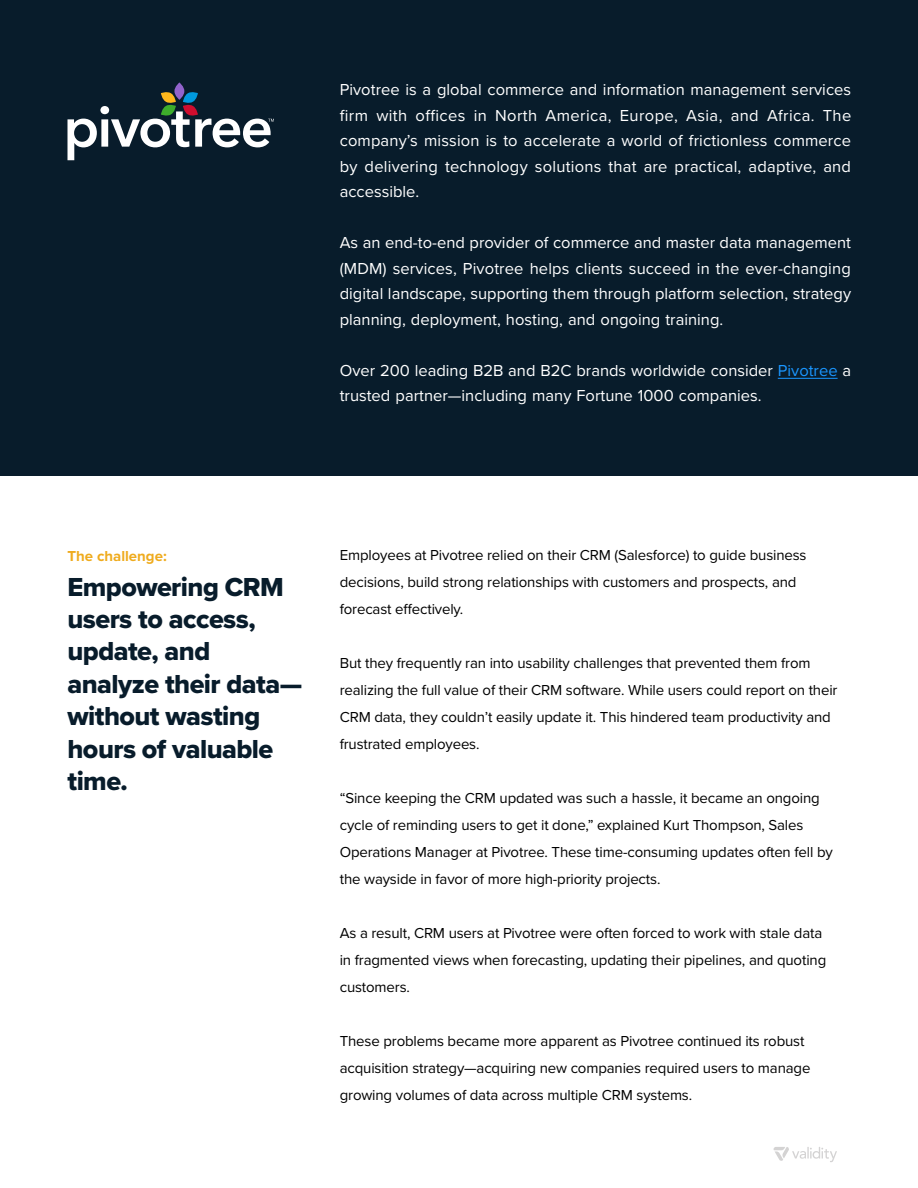
<style>
.page{position:relative;width:918px;height:1188px;background:#fff}
.page>*{position:absolute;margin:0;border:0;box-sizing:border-box;transform-origin:0 0}
.t1{font:27px/32.4px "Proxima Nova Extrabld";letter-spacing:-.02em;color:#081c2b}
.t2{font:16.5px/25.5px "Proxima Nova";color:#fff;text-align:justify}
.t3{font:15px/27px "Proxima Nova";letter-spacing:-.01em;color:#000}
.t4{font:700 15px "Proxima Nova";color:#efab1d}
.s1{color:#1a96ff}
</style>
<div class="page">
<svg style="left:774px;top:1147px;width:63px;height:15px"></svg>
<div style="left:0;top:0;width:918px;height:475px;background:#081c2b"></div>
<hr style="left:778px;top:378px;width:60px;height:1px;background:#1a96ff">
<svg style="left:174px;top:82px;width:10px;height:18px"></svg>
<svg style="left:68px;top:91px;width:206px;height:69px"></svg>
<p class="t2" style="left:340px;top:76px;width:513px">Pivotree is a global commerce and information management services firm with offices in North America, Europe, Asia, and Africa. The company’s mission is to accelerate a world of frictionless commerce by delivering technology solutions that are practical, adaptive, and accessible.</p>
<p class="t2" style="left:340px;top:229px;width:513px">As an end-to-end provider of commerce and master data management (MDM) services, Pivotree helps clients succeed in the ever-changing digital landscape, supporting them through platform selection, strategy planning, deployment, hosting, and ongoing training.</p>
<p class="t2" style="left:340px;top:357px;width:513px">Over 200 leading B2B and B2C brands worldwide consider <span class="s1">Pivotree</span> a trusted partner—including many Fortune 1000 companies.</p>
<p class="t4" style="left:68px;top:544px;width:101px">The challenge:</p>
<h1 class="t1" style="left:68px;top:570px;width:236px">Empowering CRM users to access, update, and analyze their data— without wasting hours of valuable time.</h1>
<p class="t3" style="left:340px;top:541px;width:468px">Employees at Pivotree relied on their CRM (Salesforce) to guide business decisions, build strong relationships with customers and prospects, and forecast effectively.</p>
<p class="t3" style="left:340px;top:649px;width:499px">But they frequently ran into usability challenges that prevented them from realizing the full value of their CRM software. While users could report on their CRM data, they couldn’t easily update it. This hindered team productivity and frustrated employees.</p>
<p class="t3" style="left:340px;top:784px;width:495px">“Since keeping the CRM updated was such a hassle, it became an ongoing cycle of reminding users to get it done,” explained Kurt Thompson, Sales Operations Manager at Pivotree. These time-consuming updates often fell by the wayside in favor of more high-priority projects.</p>
<p class="t3" style="left:340px;top:919px;width:488px">As a result, CRM users at Pivotree were often forced to work with stale data in fragmented views when forecasting, updating their pipelines, and quoting customers.</p>
<p class="t3" style="left:340px;top:1027px;width:472px">These problems became more apparent as Pivotree continued its robust acquisition strategy—acquiring new companies required users to manage growing volumes of data across multiple CRM systems.</p>
</div>
